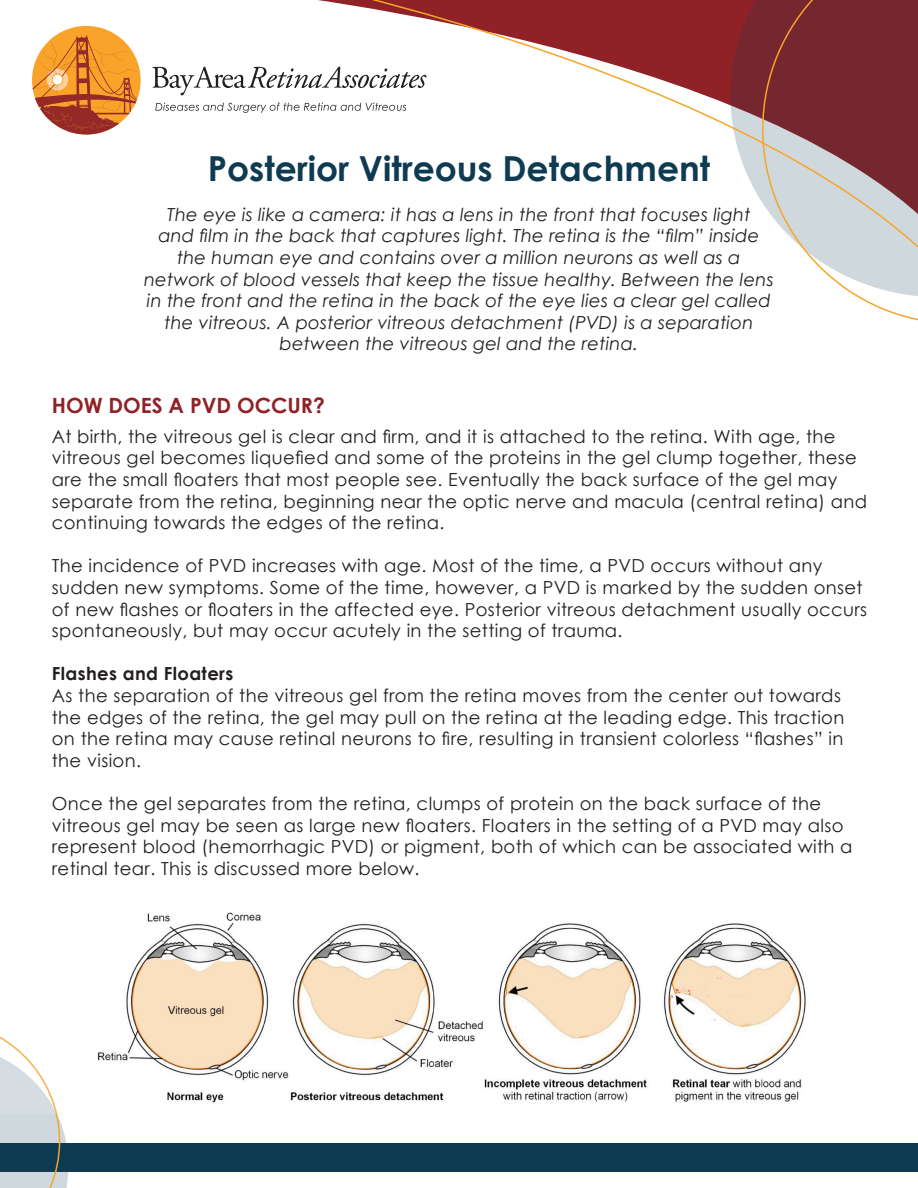
<style>
.page{position:relative;width:918px;height:1188px;background:#fff}
.page>*{position:absolute;margin:0;border:0;box-sizing:border-box;transform-origin:0 0}
.t1{font:700 34.5px "Century Gothic";color:#0e3b52}
.t2{font:700 21px "Century Gothic";color:#902227}
.t3{font:18px/21.6px "Century Gothic";letter-spacing:.02em;color:#231f20}
.t4{font:italic 18px/21.6px "Century Gothic";letter-spacing:.01em;color:#231f20;text-align:center}
.t5{font:700 18px "Century Gothic";letter-spacing:.02em;color:#231f20}
</style>
<div class="page">
<div style="left:0;top:1143px;width:918px;height:29px;background:#0e3b52"></div>
<svg style="left:0;top:1114px;width:69px;height:74px"></svg>
<svg style="left:278px;top:0;width:484px;height:202px"></svg>
<svg style="left:762px;top:0;width:156px;height:321px"></svg>
<div style="left:32px;top:26px;width:109px;height:109px;background:#f9a32a;border-radius:50%"></div>
<svg style="left:152px;top:66px;width:275px;height:29px"></svg>
<svg style="left:155px;top:103px;width:251px;height:10px"></svg>
<svg style="left:33px;top:35px;width:106px;height:100px"></svg>
<img style="left:98px;top:912px;width:708px;height:191px">
<p class="t1" style="left:208px;top:143px;width:504px">Posterior Vitreous Detachment</p>
<p class="t4" style="left:167px;top:203px;width:585px">The eye is like a camera: it has a lens in the front that focuses light</p>
<p class="t4" style="left:158px;top:225px;width:603px">and film in the back that captures light. The retina is the “film” inside the human eye and contains over a million neurons as well as a</p>
<p class="t4" style="left:144px;top:268px;width:631px">network of blood vessels that keep the tissue healthy. Between the lens in the front and the retina in the back of the eye lies a clear gel called the vitreous. A posterior vitreous detachment (PVD) is a separation</p>
<p class="t4" style="left:280px;top:333px;width:360px">between the vitreous gel and the retina.</p>
<p class="t2" style="left:52px;top:390px;width:274px">HOW DOES A PVD OCCUR?</p>
<p class="t3" style="left:52px;top:425px;width:817px">At birth, the vitreous gel is clear and firm, and it is attached to the retina. With age, the vitreous gel becomes liquefied and some of the proteins in the gel clump together, these are the small floaters that most people see. Eventually the back surface of the gel may separate from the retina, beginning near the optic nerve and macula (central retina) and continuing towards the edges of the retina.</p>
<p class="t3" style="left:52px;top:555px;width:817px">The incidence of PVD increases with age. Most of the time, a PVD occurs without any sudden new symptoms. Some of the time, however, a PVD is marked by the sudden onset of new flashes or floaters in the affected eye. Posterior vitreous detachment usually occurs spontaneously, but may occur acutely in the setting of trauma.</p>
<p class="t5" style="left:52px;top:660px;width:183px">Flashes and Floaters</p>
<p class="t3" style="left:52px;top:684px;width:794px">As the separation of the vitreous gel from the retina moves from the center out towards the edges of the retina, the gel may pull on the retina at the leading edge. This traction on the retina may cause retinal neurons to fire, resulting in transient colorless “flashes” in the vision.</p>
<p class="t3" style="left:52px;top:792px;width:802px">Once the gel separates from the retina, clumps of protein on the back surface of the vitreous gel may be seen as large new floaters. Floaters in the setting of a PVD may also represent blood (hemorrhagic PVD) or pigment, both of which can be associated with a retinal tear. This is discussed more below.</p>
</div>
